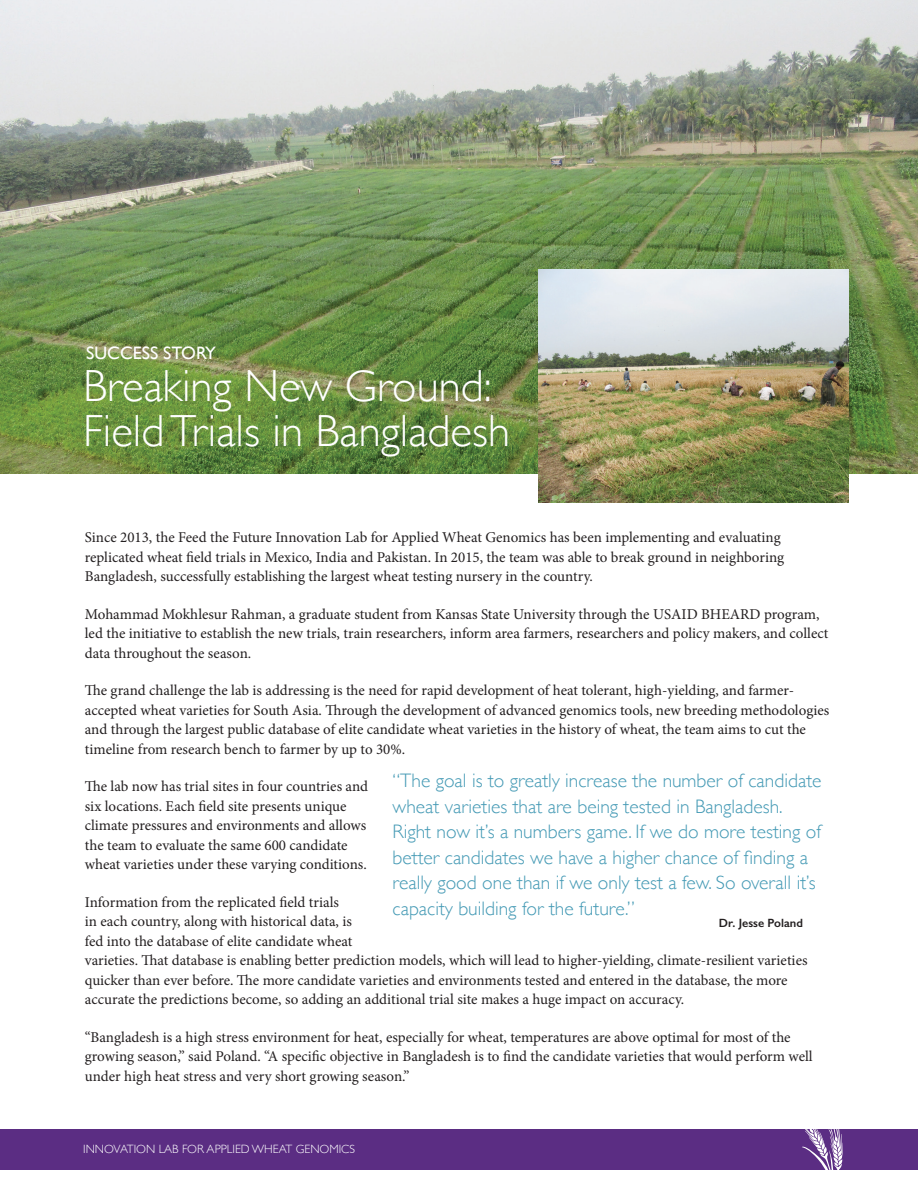
<style>
.page{position:relative;width:918px;height:1188px;background:#fff}
.page>*{position:absolute;margin:0;border:0;box-sizing:border-box;transform-origin:0 0}
.t1{font:300 45px/45px "Gill Sans";color:#fff}
.t2{font:300 19.5px/25.5px "Gill Sans";color:#459ab5}
.t3{font:18px "Gill Sans";color:#fff}
.t4{font:15px/19.5px "Minion Pro";color:#231f20}
.t5{font:300 12px "Gill Sans";color:#fff}
.t6{font:600 12px "Gill Sans";color:#231f20}
</style>
<div class="page">
<img style="left:0;top:0;width:918px;height:473px">
<img style="left:539px;top:270px;width:310px;height:233px">
<div style="left:0;top:1130px;width:918px;height:40px;background:#5b2d83"></div>
<svg style="left:799px;top:1129px;width:50px;height:41px"></svg>
<p class="t3" style="left:86px;top:342px;width:131px">SUCCESS STORY</p>
<h1 class="t1" style="left:83px;top:362px;width:428px">Breaking New Ground:<br>Field Trials in Bangladesh</h1>
<p class="t4" style="left:85px;top:528px;width:701px">Since 2013, the Feed the Future Innovation Lab for Applied Wheat Genomics has been implementing and evaluating replicated wheat field trials in Mexico, India and Pakistan. In 2015, the team was able to break ground in neighboring<br>Bangladesh, successfully establishing the largest wheat testing nursery in the country.</p>
<p class="t4" style="left:85px;top:604px;width:745px">Mohammad Mokhlesur Rahman, a graduate student from Kansas State University through the USAID BHEARD program, led the initiative to establish the new trials, train researchers, inform area farmers, researchers and policy makers, and collect data throughout the season.</p>
<p class="t4" style="left:85px;top:681px;width:746px">The grand challenge the lab is addressing is the need for rapid development of heat tolerant, high-yielding, and farmer&shy;accepted wheat varieties for South Asia. Through the development of advanced genomics tools, new breeding methodologies and through the largest public database of elite candidate wheat varieties in the history of wheat, the team aims to cut the timeline from research bench to farmer by up to 30%.</p>
<p class="t4" style="left:85px;top:777px;width:285px">The lab now has trial sites in four countries and six locations. Each field site presents unique climate pressures and environments and allows the team to evaluate the same 600 candidate wheat varieties under these varying conditions.</p>
<p class="t4" style="left:85px;top:892px;width:724px">Information from the replicated field trials<br>in each country, along with historical data, is<br>fed into the database of elite candidate wheat<br>varieties. That database is enabling better prediction models, which will lead to higher-yielding, climate-resilient varieties quicker than ever before. The more candidate varieties and environments tested and entered in the database, the more accurate the predictions become, so adding an additional trial site makes a huge impact on accuracy.</p>
<p class="t4" style="left:85px;top:1027px;width:729px">“Bangladesh is a high stress environment for heat, especially for wheat, temperatures are above optimal for most of the growing season,” said Poland. “A specific objective in Bangladesh is to find the candidate varieties that would perform well under high heat stress and very short growing season.”</p>
<p class="t2" style="left:393px;top:767px;width:431px">“The goal is to greatly increase the number of candidate wheat varieties that are being tested in Bangladesh.<br>Right now it’s a numbers game. If we do more testing of better candidates we have a higher chance of finding a really good one than if we only test a few. So overall it’s capacity building for the future.”</p>
<p class="t6" style="left:719px;top:916px;width:85px">Dr. Jesse Poland</p>
<p class="t5" style="left:83px;top:1139px;width:273px">INNOVATION LAB FOR APPLIED WHEAT GENOMICS</p>
</div>
